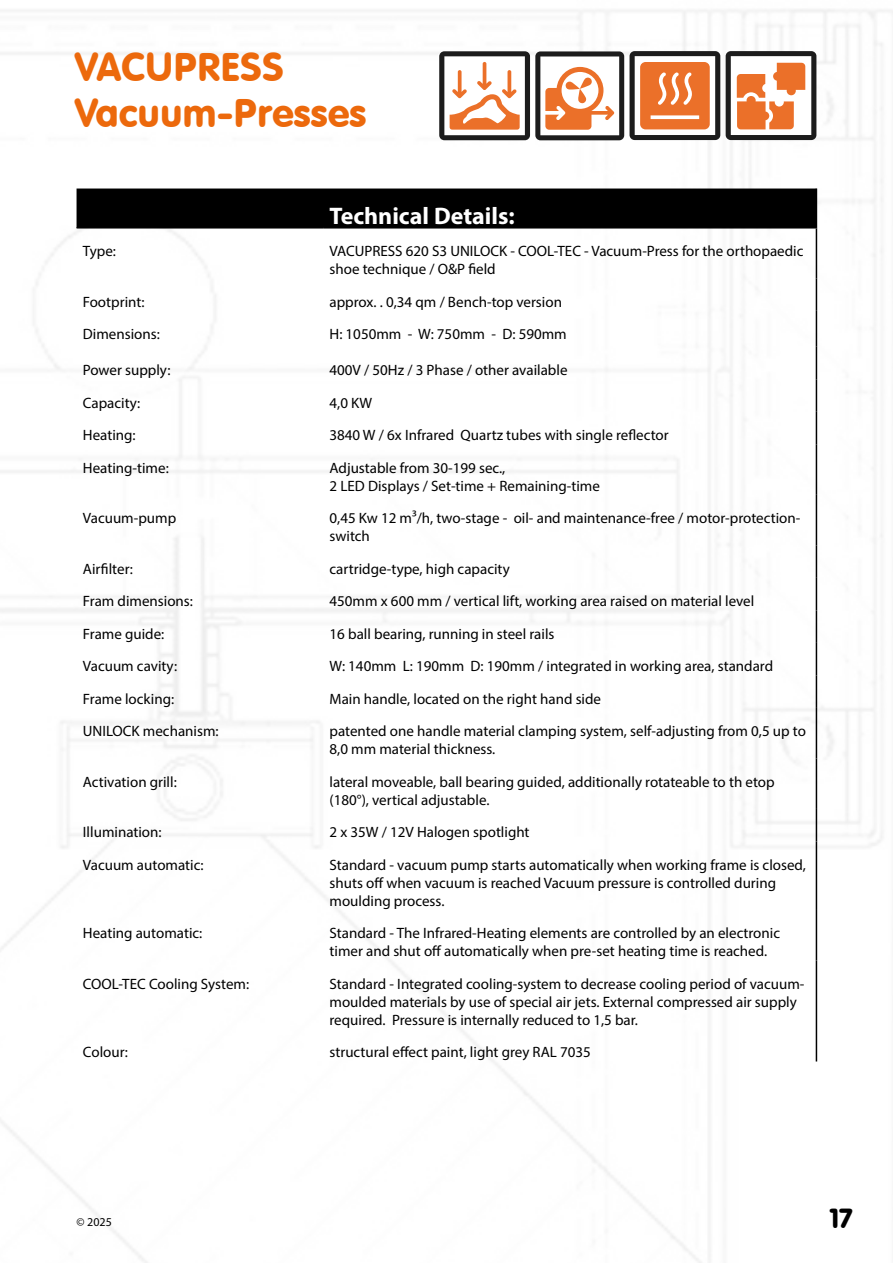
<style>
.page{position:relative;width:893px;height:1263px;background:#fff}
.page>*{position:absolute;margin:0;border:0;box-sizing:border-box;transform-origin:0 0}
.t1{font:39px/46.8px "VAG Rounded BT";color:#ec690c}
.t2{font:27px "VAG Rounded BT";color:#000}
.t3{font:700 24px "Myriad Pro";color:#fff}
.t4{font:15px/18px "Myriad Pro";color:#000}
.t5{font:12px "Myriad Pro";color:#000}
</style>
<div class="page">
<img style="left:0;top:9px;width:893px;height:1254px">
<svg style="left:726px;top:51px;width:90px;height:89px"></svg>
<svg style="left:439px;top:51px;width:281px;height:89px"></svg>
<div style="left:77px;top:189px;width:739px;height:38px;background:#000"></div>
<hr style="left:816px;top:229px;width:1px;height:49px;background:#000">
<hr style="left:816px;top:278px;width:1px;height:33px;background:#000">
<hr style="left:816px;top:311px;width:1px;height:36px;background:#000">
<hr style="left:816px;top:347px;width:1px;height:32px;background:#000">
<hr style="left:816px;top:379px;width:1px;height:33px;background:#000">
<hr style="left:816px;top:412px;width:1px;height:32px;background:#000">
<hr style="left:816px;top:444px;width:1px;height:51px;background:#000">
<hr style="left:816px;top:495px;width:1px;height:50px;background:#000">
<hr style="left:816px;top:545px;width:1px;height:33px;background:#000">
<hr style="left:816px;top:578px;width:1px;height:32px;background:#000">
<hr style="left:816px;top:610px;width:1px;height:33px;background:#000">
<hr style="left:816px;top:643px;width:1px;height:32px;background:#000">
<hr style="left:816px;top:675px;width:1px;height:33px;background:#000">
<hr style="left:816px;top:708px;width:1px;height:50px;background:#000">
<hr style="left:816px;top:758px;width:1px;height:51px;background:#000">
<hr style="left:816px;top:809px;width:1px;height:32px;background:#000">
<hr style="left:816px;top:841px;width:1px;height:69px;background:#000">
<hr style="left:816px;top:910px;width:1px;height:50px;background:#000">
<hr style="left:816px;top:960px;width:1px;height:69px;background:#000">
<hr style="left:816px;top:1029px;width:1px;height:32px;background:#000">
<hr style="left:816px;top:189px;width:1px;height:38px;background:#000">
<hr style="left:77px;top:227px;width:246px;height:2px;background:#000">
<hr style="left:323px;top:227px;width:494px;height:2px;background:#000">
<h1 class="t1" style="left:75px;top:43px;width:293px">VACUPRESS<br>Vacuum-Presses</h1>
<h3 class="t3" style="left:330px;top:200px;width:187px">Technical Details:</h3>
<p class="t4" style="left:83px;top:242px;width:35px">Type:</p>
<p class="t4" style="left:330px;top:242px;width:475px">VACUPRESS 620 S3 UNILOCK - COOL-TEC - Vacuum-Press for the orthopaedic shoe technique / O&amp;P field</p>
<p class="t4" style="left:83px;top:292px;width:63px">Footprint:</p>
<p class="t4" style="left:330px;top:292px;width:234px">approx. . 0,34 qm / Bench-top version</p>
<p class="t4" style="left:83px;top:325px;width:78px">Dimensions:</p>
<p class="t4" style="left:330px;top:325px;width:239px">H: 1050mm - W: 750mm - D: 590mm</p>
<p class="t4" style="left:83px;top:361px;width:89px">Power supply:</p>
<p class="t4" style="left:330px;top:361px;width:240px">400V / 50Hz / 3 Phase / other available</p>
<p class="t4" style="left:83px;top:393px;width:59px">Capacity:</p>
<p class="t4" style="left:330px;top:393px;width:44px">4,0 KW</p>
<p class="t4" style="left:83px;top:426px;width:54px">Heating:</p>
<p class="t4" style="left:330px;top:426px;width:341px">3840 W / 6x Infrared Quartz tubes with single reflector</p>
<p class="t4" style="left:83px;top:458px;width:87px">Heating-time:</p>
<p class="t4" style="left:330px;top:458px;width:272px">Adjustable from 30-199 sec.,<br>2 LED Displays / Set-time + Remaining-time</p>
<p class="t4" style="left:83px;top:509px;width:95px">Vacuum-pump</p>
<p class="t4" style="left:330px;top:509px;width:472px">0,45 Kw 12 m³/h, two-stage - oil- and maintenance-free / motor-protection&shy;switch</p>
<p class="t4" style="left:83px;top:559px;width:51px">Airfilter:</p>
<p class="t4" style="left:330px;top:559px;width:182px">cartridge-type, high capacity</p>
<p class="t4" style="left:83px;top:592px;width:112px">Fram dimensions:</p>
<p class="t4" style="left:330px;top:592px;width:426px">450mm x 600 mm / vertical lift, working area raised on material level</p>
<p class="t4" style="left:83px;top:624px;width:83px">Frame guide:</p>
<p class="t4" style="left:330px;top:624px;width:226px">16 ball bearing, running in steel rails</p>
<p class="t4" style="left:83px;top:657px;width:96px">Vacuum cavity:</p>
<p class="t4" style="left:330px;top:657px;width:445px">W: 140mm L: 190mm D: 190mm / integrated in working area, standard</p>
<p class="t4" style="left:83px;top:689px;width:93px">Frame locking:</p>
<p class="t4" style="left:330px;top:689px;width:273px">Main handle, located on the right hand side</p>
<p class="t4" style="left:83px;top:722px;width:137px">UNILOCK mechanism:</p>
<p class="t4" style="left:330px;top:722px;width:478px">patented one handle material clamping system, self-adjusting from 0,5 up to<br>8,0 mm material thickness.</p>
<p class="t4" style="left:83px;top:772px;width:95px">Activation grill:</p>
<p class="t4" style="left:330px;top:772px;width:447px">lateral moveable, ball bearing guided, additionally rotateable to th etop (180°), vertical adjustable.</p>
<p class="t4" style="left:83px;top:823px;width:80px">Illumination:</p>
<p class="t4" style="left:330px;top:823px;width:202px">2 x 35W / 12V Halogen spotlight</p>
<p class="t4" style="left:83px;top:855px;width:122px">Vacuum automatic:</p>
<p class="t4" style="left:330px;top:855px;width:478px">Standard - vacuum pump starts automatically when working frame is closed, shuts off when vacuum is reached Vacuum pressure is controlled during moulding process.</p>
<p class="t4" style="left:83px;top:924px;width:121px">Heating automatic:</p>
<p class="t4" style="left:330px;top:924px;width:452px">Standard - The Infrared-Heating elements are controlled by an electronic timer and shut off automatically when pre-set heating time is reached.</p>
<p class="t4" style="left:83px;top:974px;width:168px">COOL-TEC Cooling System:</p>
<p class="t4" style="left:330px;top:974px;width:476px">Standard - Integrated cooling-system to decrease cooling period of vacuum&shy;moulded materials by use of special air jets. External compressed air supply required. Pressure is internally reduced to 1,5 bar.</p>
<p class="t4" style="left:83px;top:1043px;width:46px">Colour:</p>
<p class="t4" style="left:330px;top:1043px;width:263px">structural effect paint, light grey RAL 7035</p>
<p class="t5" style="left:77px;top:1214px;width:37px">© 2025</p>
<h2 class="t2" style="left:830px;top:1201px;width:24px">17</h2>
</div>
